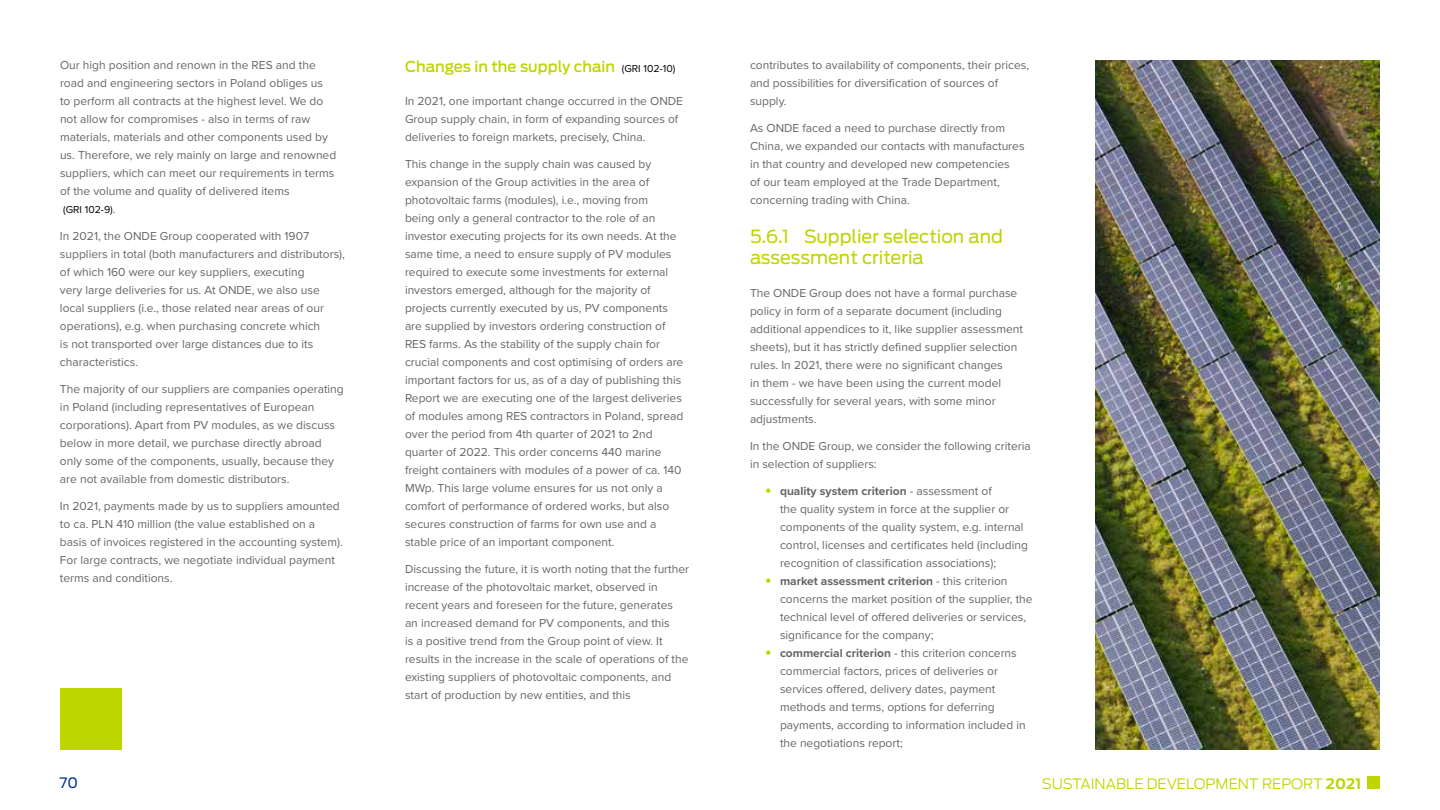
<style>
.page{position:relative;width:1440px;height:810px;background:#fff}
.page>*{position:absolute;margin:0;border:0;box-sizing:border-box;transform-origin:0 0}
.t1{font:18px/21.6px "Antenna";color:#bed500}
.t2{font:500 15px "Antenna";color:#bed500}
.t3{font:300 14.25px "Antenna";color:#bed500}
.t4{font:14.25px "Antenna";color:#003087}
.t5{font:12px/18px "Proxima Nova";color:#666}
.t6{font:10.5px "Proxima Nova";color:#000}
.s1{font-size:12px;color:#666}
.s2{font-family:"Proxima Nova";font-weight:400;font-size:10.5px;color:#000}
.s3{font-weight:700;font-size:18px;color:#bed500}
.s4{font-weight:700}
</style>
<div class="page">
<div style="left:60px;top:688px;width:62px;height:62px;background:#bed500"></div>
<div style="left:1368px;top:777px;width:12px;height:12px;background:#bed500"></div>
<img style="left:1095px;top:60px;width:285px;height:690px">
<p class="t5" style="left:60px;top:56px;width:278px">Our high position and renown in the RES and the road and engineering sectors in Poland obliges us to perform all contracts at the highest level. We do not allow for compromises - also in terms of raw materials, materials and other components used by us. Therefore, we rely mainly on large and renowned suppliers, which can meet our requirements in terms of the volume and quality of delivered items</p>
<p class="t6" style="left:63px;top:202px;width:54px">(GRI 102-9)<span class="s1">.</span></p>
<p class="t5" style="left:60px;top:227px;width:287px">In 2021, the ONDE Group cooperated with 1907 suppliers in total (both manufacturers and distributors), of which 160 were our key suppliers, executing<br>very large deliveries for us. At ONDE, we also use local suppliers (i.e., those related near areas of our operations), e.g. when purchasing concrete which<br>is not transported over large distances due to its characteristics.</p>
<p class="t5" style="left:60px;top:380px;width:285px">The majority of our suppliers are companies operating in Poland (including representatives of European corporations). Apart from PV modules, as we discuss below in more detail, we purchase directly abroad only some of the components, usually, because they are not available from domestic distributors.</p>
<p class="t5" style="left:60px;top:497px;width:284px">In 2021, payments made by us to suppliers amounted to ca. PLN 410 million (the value established on a basis of invoices registered in the accounting system).<br>For large contracts, we negotiate individual payment terms and conditions.</p>
<p class="t2" style="left:405px;top:56px;width:272px">Changes in the supply chain <span class="s2">(GRI 102-10)</span></p>
<p class="t5" style="left:405px;top:91px;width:280px">In 2021, one important change occurred in the ONDE<br>Group supply chain, in form of expanding sources of deliveries to foreign markets, precisely, China.</p>
<p class="t5" style="left:405px;top:154px;width:280px">This change in the supply chain was caused by expansion of the Group activities in the area of photovoltaic farms (modules), i.e., moving from<br>being only a general contractor to the role of an investor executing projects for its own needs. At the same time, a need to ensure supply of PV modules required to execute some investments for external investors emerged, although for the majority of projects currently executed by us, PV components are supplied by investors ordering construction of RES farms. As the stability of the supply chain for crucial components and cost optimising of orders are important factors for us, as of a day of publishing this Report we are executing one of the largest deliveries of modules among RES contractors in Poland, spread over the period from 4th quarter of 2021 to 2nd quarter of 2022. This order concerns 440 marine freight containers with modules of a power of ca. 140<br>MWp. This large volume ensures for us not only a comfort of performance of ordered works, but also secures construction of farms for own use and a stable price of an important component.</p>
<p class="t5" style="left:405px;top:559px;width:286px">Discussing the future, it is worth noting that the further increase of the photovoltaic market, observed in recent years and foreseen for the future, generates<br>an increased demand for PV components, and this<br>is a positive trend from the Group point of view. It results in the increase in the scale of operations of the existing suppliers of photovoltaic components, and start of production by new entities, and this</p>
<p class="t5" style="left:750px;top:56px;width:281px">contributes to availability of components, their prices, and possibilities for diversification of sources of supply.</p>
<p class="t5" style="left:750px;top:119px;width:276px">As ONDE faced a need to purchase directly from China, we expanded our contacts with manufactures in that country and developed new competencies<br>of our team employed at the Trade Department, concerning trading with China.</p>
<h1 class="t1" style="left:750px;top:225px;width:254px">5.6.1 Supplier selection and assessment criteria</h1>
<p class="t5" style="left:750px;top:284px;width:274px">The ONDE Group does not have a formal purchase policy in form of a separate document (including additional appendices to it, like supplier assessment sheets), but it has strictly defined supplier selection rules. In 2021, there were no significant changes<br>in them - we have been using the current model successfully for several years, with some minor adjustments.</p>
<p class="t5" style="left:750px;top:437px;width:282px">In the ONDE Group, we consider the following criteria in selection of suppliers:</p>
<p class="t5" style="left:780px;top:482px;width:249px;text-indent:-15px"><span class="s3">•</span> <span class="s4">quality system criterion</span> - assessment of<br>the quality system in force at the supplier or components of the quality system, e.g. internal control, licenses and certificates held (including recognition of classification associations);</p>
<p class="t5" style="left:780px;top:572px;width:254px;text-indent:-15px"><span class="s3">•</span> <span class="s4">market assessment criterion</span> - this criterion concerns the market position of the supplier, the technical level of offered deliveries or services, significance for the company;</p>
<p class="t5" style="left:780px;top:644px;width:247px;text-indent:-15px"><span class="s3">•</span> <span class="s4">commercial criterion</span> - this criterion concerns commercial factors, prices of deliveries or services offered, delivery dates, payment methods and terms, options for deferring payments, according to information included in the negotiations report;</p>
<p class="t4" style="left:60px;top:774px;width:20px">70</p>
<p class="t3" style="left:1042px;top:774px;width:321px">SUSTAINABLE DEVELOPMENT REPORT <span class="s4">2021</span></p>
</div>
